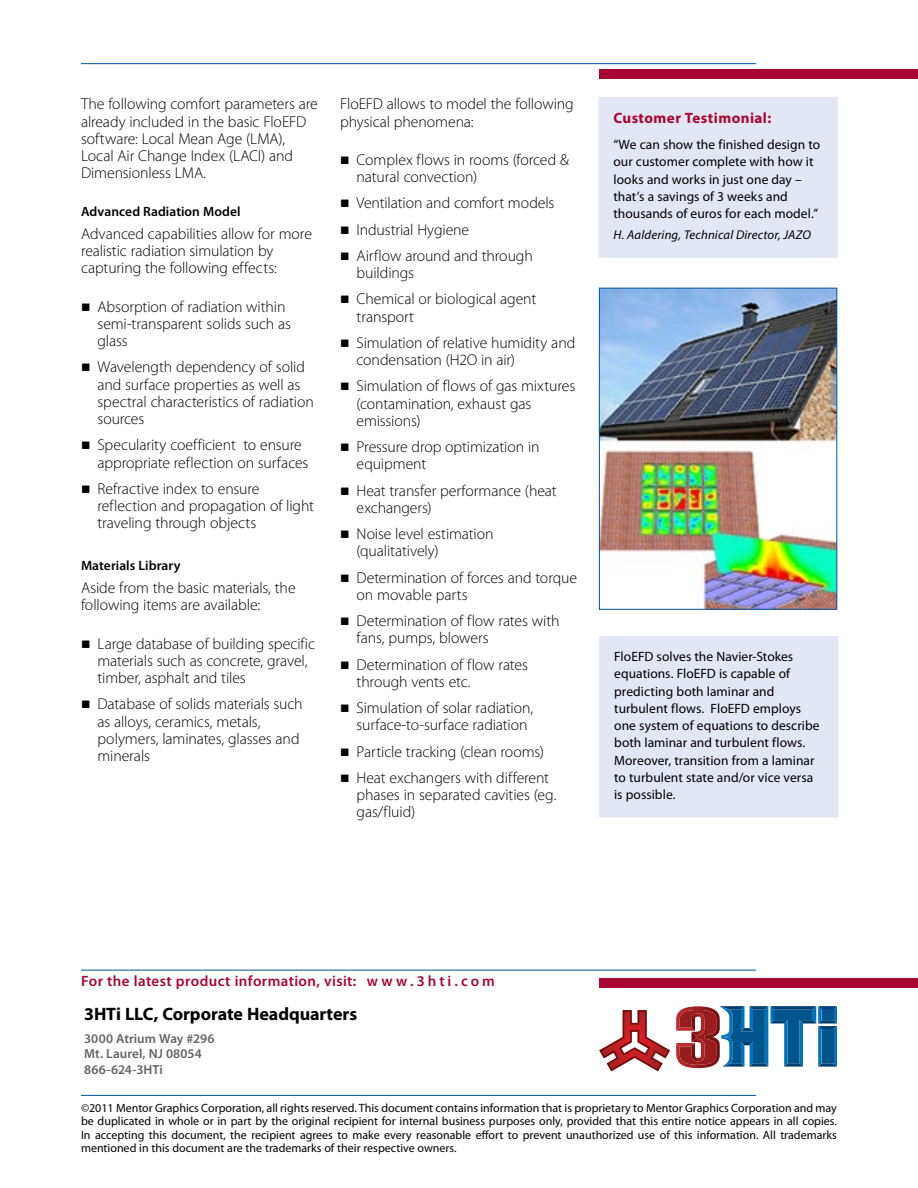
<style>
.page{position:relative;width:918px;height:1188px;background:#fff}
.page>*{position:absolute;margin:0;border:0;box-sizing:border-box;transform-origin:0 0}
.t1{font:700 18px "Myriad Pro";letter-spacing:-.005em;color:#000}
.t2{font:300 15.75px/17.2px "Myriad Pro";letter-spacing:-.005em;color:#000}
.t3{font:600 15px "Myriad Pro";letter-spacing:.025em;color:#a90533}
.t4{font:700 15px "Myriad Pro";letter-spacing:.03em;color:#a90533}
.t5{font:13.5px/17.2px "Myriad Pro";letter-spacing:.005em;color:#000}
.t6{font:600 13.5px "Myriad Pro";letter-spacing:.005em;color:#000}
.t7{font:600 13.2px/15.8px "Myriad Pro";letter-spacing:.005em;color:#636466}
.t8{font:italic 12.75px "Myriad Pro";letter-spacing:.015em;color:#000}
.t9{font:12px/13.5px "Myriad Pro";color:#000;text-align:justify}
.s1{font-family:"Courier Std";font-weight:400}
</style>
<div class="page">
<div style="left:599px;top:69px;width:319px;height:9px;background:#a90533"></div>
<hr style="left:81px;top:63px;width:675px;height:1px;background:#00549e">
<hr style="left:81px;top:1095px;width:675px;height:1px;background:#00549e">
<div style="left:599px;top:978px;width:319px;height:10px;background:#a90533"></div>
<hr style="left:81px;top:970px;width:675px;height:1px;background:#00549e">
<svg style="left:599px;top:1010px;width:71px;height:61px"></svg>
<svg style="left:676px;top:1006px;width:161px;height:62px"></svg>
<div style="left:599px;top:98px;width:238px;height:159px;background:#e3e6f3"></div>
<div style="left:598px;top:97px;width:240px;height:161px;border:2px solid #e3e6f3"></div>
<img style="left:601px;top:290px;width:234px;height:317px">
<div style="left:599px;top:288px;width:238px;height:321px;border:1px solid #00549e"></div>
<div style="left:600px;top:637px;width:238px;height:180px;background:#e3e6f3"></div>
<div style="left:599px;top:636px;width:239px;height:182px;border:2px solid #e3e6f3"></div>
<p class="t2" style="left:81px;top:95px;width:238px">The following comfort parameters are already included in the basic FloEFD software: Local Mean Age (LMA),<br>Local Air Change Index (LACI) and<br>Dimensionless LMA.</p>
<p class="t6" style="left:81px;top:203px;width:161px">Advanced Radiation Model</p>
<p class="t2" style="left:81px;top:225px;width:233px">Advanced capabilities allow for more realistic radiation simulation by capturing the following effects:</p>
<p class="t2" style="left:98px;top:298px;width:195px;text-indent:-17px"><span class="s1">■</span> Absorption of radiation within semi-transparent solids such as glass</p>
<p class="t2" style="left:98px;top:358px;width:218px;text-indent:-17px"><span class="s1">■</span> Wavelength dependency of solid and surface properties as well as spectral characteristics of radiation sources</p>
<p class="t2" style="left:98px;top:436px;width:212px;text-indent:-17px"><span class="s1">■</span> Specularity coefficient to ensure appropriate reflection on surfaces</p>
<p class="t2" style="left:98px;top:480px;width:218px;text-indent:-17px"><span class="s1">■</span> Refractive index to ensure reflection and propagation of light traveling through objects</p>
<p class="t6" style="left:81px;top:557px;width:101px">Materials Library</p>
<p class="t2" style="left:81px;top:579px;width:216px">Aside from the basic materials, the following items are available:</p>
<p class="t2" style="left:98px;top:635px;width:219px;text-indent:-17px"><span class="s1">■</span> Large database of building specific materials such as concrete, gravel, timber, asphalt and tiles</p>
<p class="t2" style="left:98px;top:695px;width:207px;text-indent:-17px"><span class="s1">■</span> Database of solids materials such as alloys, ceramics, metals, polymers, laminates, glasses and minerals</p>
<p class="t2" style="left:340px;top:95px;width:235px">FloEFD allows to model the following physical phenomena:</p>
<p class="t2" style="left:357px;top:151px;width:214px;text-indent:-17px"><span class="s1">■</span> Complex flows in rooms (forced &amp; natural convection)</p>
<p class="t2" style="left:340px;top:194px;width:216px"><span class="s1">■</span> Ventilation and comfort models</p>
<p class="t2" style="left:340px;top:221px;width:131px"><span class="s1">■</span> Industrial Hygiene</p>
<p class="t2" style="left:357px;top:247px;width:178px;text-indent:-17px"><span class="s1">■</span> Airflow around and through buildings</p>
<p class="t2" style="left:357px;top:290px;width:181px;text-indent:-17px"><span class="s1">■</span> Chemical or biological agent transport</p>
<p class="t2" style="left:357px;top:334px;width:220px;text-indent:-17px"><span class="s1">■</span> Simulation of relative humidity and condensation (H2O in air)</p>
<p class="t2" style="left:357px;top:377px;width:220px;text-indent:-17px"><span class="s1">■</span> Simulation of flows of gas mixtures (contamination, exhaust gas emissions)</p>
<p class="t2" style="left:357px;top:438px;width:185px;text-indent:-17px"><span class="s1">■</span> Pressure drop optimization in equipment</p>
<p class="t2" style="left:357px;top:482px;width:202px;text-indent:-17px"><span class="s1">■</span> Heat transfer performance (heat exchangers)</p>
<p class="t2" style="left:357px;top:525px;width:139px;text-indent:-17px"><span class="s1">■</span> Noise level estimation (qualitatively)</p>
<p class="t2" style="left:357px;top:569px;width:222px;text-indent:-17px"><span class="s1">■</span> Determination of forces and torque on movable parts</p>
<p class="t2" style="left:357px;top:612px;width:204px;text-indent:-17px"><span class="s1">■</span> Determination of flow rates with fans, pumps, blowers</p>
<p class="t2" style="left:357px;top:656px;width:173px;text-indent:-17px"><span class="s1">■</span> Determination of flow rates through vents etc.</p>
<p class="t2" style="left:357px;top:699px;width:178px;text-indent:-17px"><span class="s1">■</span> Simulation of solar radiation, surface-to-surface radiation</p>
<p class="t2" style="left:340px;top:743px;width:205px"><span class="s1">■</span> Particle tracking (clean rooms)</p>
<p class="t2" style="left:357px;top:769px;width:201px;text-indent:-17px"><span class="s1">■</span> Heat exchangers with different phases in separated cavities (eg. gas/fluid)</p>
<p class="t4" style="left:613px;top:108px;width:159px">Customer Testimonial:</p>
<p class="t5" style="left:613px;top:136px;width:208px">“We can show the finished design to our customer complete with how it looks and works in just one day – that’s a savings of 3 weeks and thousands of euros for each model.”</p>
<p class="t8" style="left:613px;top:227px;width:199px">H. Aaldering, Technical Director, JAZO</p>
<p class="t5" style="left:614px;top:648px;width:207px">FloEFD solves the Navier-Stokes equations. FloEFD is capable of predicting both laminar and turbulent flows. FloEFD employs one system of equations to describe both laminar and turbulent flows.<br>Moreover, transition from a laminar to turbulent state and/or vice versa is possible.</p>
<p class="t3" style="left:81px;top:971px;width:415px">For the latest product information, visit: w w w. 3 h t i . c o m</p>
<p class="t1" style="left:84px;top:1002px;width:275px">3HTi LLC, Corporate Headquarters</p>
<p class="t7" style="left:84px;top:1030px;width:132px">3000 Atrium Way #296<br>Mt. Laurel, NJ 08054<br>866-624-3HTi</p>
<p class="t9" style="left:81px;top:1101px;width:758px">©2011 Mentor Graphics Corporation, all rights reserved. This document contains information that is proprietary to Mentor Graphics Corporation and may be duplicated in whole or in part by the original recipient for internal business purposes only, provided that this entire notice appears in all copies.<br>In accepting this document, the recipient agrees to make every reasonable effort to prevent unauthorized use of this information. All trademarks mentioned in this document are the trademarks of their respective owners.</p>
</div>
